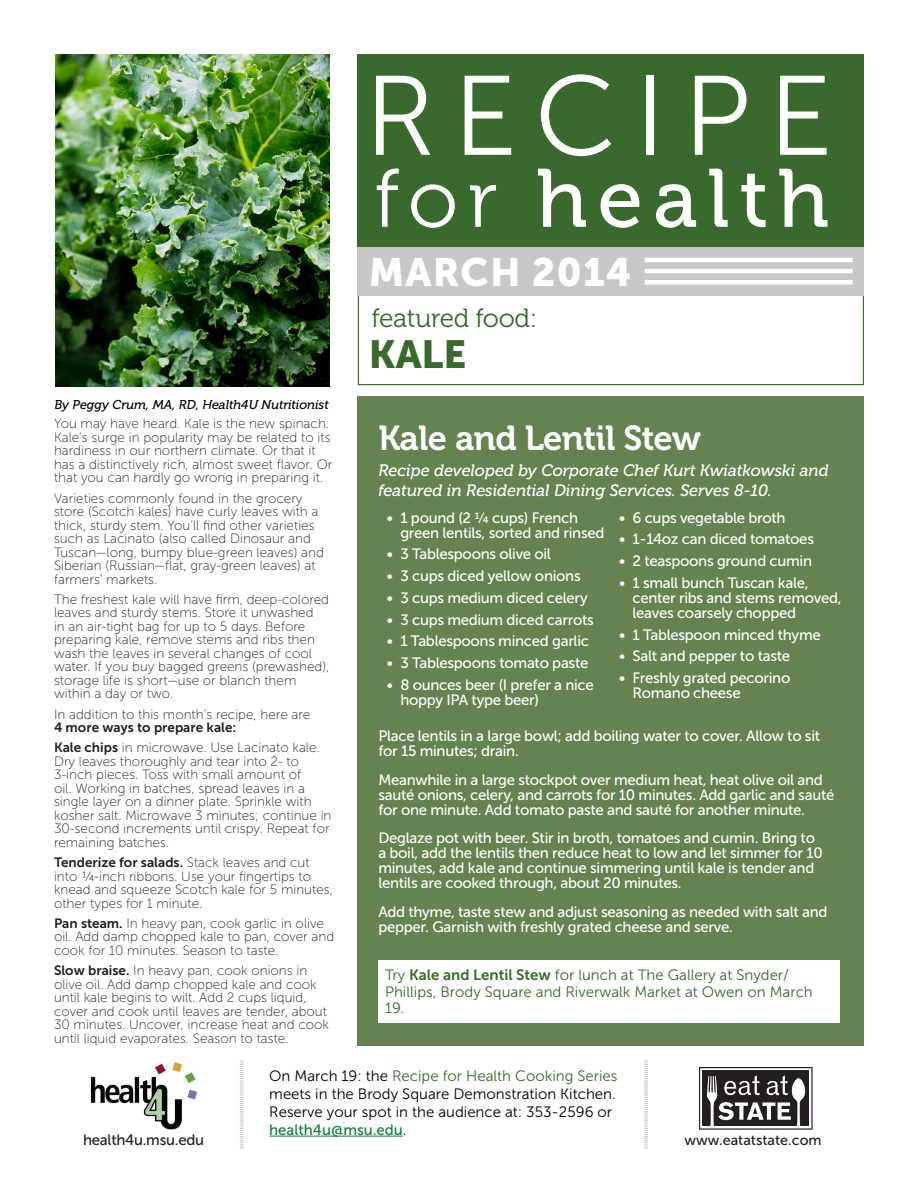
<style>
.page{position:relative;width:918px;height:1188px;background:#fff}
.page>*{position:absolute;margin:0;border:0;box-sizing:border-box;transform-origin:0 0}
.t1{font:112.5px "Museo Sans 300";letter-spacing:.16em;color:#fff}
.t2{font:82.35px "Museo 500";letter-spacing:.12em;color:#fff}
.t3{font:39.3px "Museo Sans 900";letter-spacing:.03em;color:#fff}
.t4{font:39px "Museo Sans 900";color:#39692c}
.t5{font:34.5px "Museo 700";letter-spacing:-.015em;color:#fff}
.heading_1{font:26.4px "Museo 300";letter-spacing:-.01em;color:#39692c}
.t6{font:italic 16.5px/19.8px "Museo 500";color:#fff}
.t7{font:15px/15px "Museo Sans 500";letter-spacing:-.02em;color:#fff}
.t8{font:15px/18px "Museo Sans 300";color:#000}
.t9{font:15px/16.5px "Museo Sans 300";color:#39692c}
.t10{font:15px "Museo Sans 500";letter-spacing:-.02em;color:#231f20}
.t11{font:14.4px "Museo Sans 500";color:#231f20}
.t12{font:13.5px/13.5px "Museo Sans 100";color:#231f20}
.t13{font:italic 12.75px "Museo 500";color:#000}
.s1{font-family:"Museo 300"}
.s2{font-family:"Museo Sans 700"}
.s3{color:#39692c}
.s4{font-family:"Museo Sans 500";color:#127c32}
</style>
<div class="page">
<div style="left:358px;top:290px;width:506px;height:95px;background:#fff;border:1px solid #39692c"></div>
<div style="left:357px;top:396px;width:507px;height:649px;background:#648350"></div>
<div style="left:357px;top:247px;width:507px;height:49px;background:#c7c8ca"></div>
<div style="left:357px;top:55px;width:507px;height:192px;background:#39692c"></div>
<svg style="left:240px;top:1060px;width:4px;height:89px"></svg>
<svg style="left:699px;top:1067px;width:114px;height:63px"></svg>
<img style="left:90px;top:1062px;width:107px;height:68px">
<img style="left:55px;top:54px;width:274px;height:333px">
<hr style="left:645px;top:258px;width:208px;height:4px;background:#fff">
<hr style="left:645px;top:269px;width:208px;height:4px;background:#fff">
<div style="left:645px;top:280px;width:208px;height:5px;background:#fff"></div>
<div style="left:378px;top:960px;width:462px;height:62px;background:#fff"></div>
<hr style="left:269px;top:1136px;width:134px;height:1px;background:#127c32">
<svg style="left:644px;top:1060px;width:4px;height:89px"></svg>
<p class="t1" style="left:364px;top:55px;width:470px">RECIPE</p>
<p class="t2" style="left:375px;top:153px;width:456px"><span class="s1">for</span> health</p>
<p class="t3" style="left:369px;top:250px;width:264px">MARCH 2014</p>
<p class="t13" style="left:54px;top:397px;width:276px">By Peggy Crum, MA, RD, Health4U Nutritionist</p>
<p class="t12" style="left:54px;top:417px;width:280px">You may have heard. Kale is the new spinach.<br>Kale’s surge in popularity may be related to its hardiness in our northern climate. Or that it has a distinctively rich, almost sweet flavor. Or that you can hardly go wrong in preparing it.</p>
<p class="t12" style="left:54px;top:491px;width:271px">Varieties commonly found in the grocery store (Scotch kales) have curly leaves with a thick, sturdy stem. You’ll find other varieties such as Lacinato (also called Dinosaur and Tuscan—long, bumpy blue-green leaves) and Siberian (Russian—flat, gray-green leaves) at farmers’ markets.</p>
<p class="t12" style="left:54px;top:593px;width:277px">The freshest kale will have firm, deep-colored leaves and sturdy stems. Store it unwashed<br>in an air-tight bag for up to 5 days. Before preparing kale, remove stems and ribs then wash the leaves in several changes of cool water. If you buy bagged greens (prewashed), storage life is short—use or blanch them within a day or two.</p>
<p class="t12" style="left:54px;top:707px;width:258px">In addition to this month’s recipe, here are<br><span class="s2">4 more ways to prepare kale:</span></p>
<p class="t12" style="left:54px;top:741px;width:279px"><span class="s2">Kale chips</span> in microwave. Use Lacinato kale.<br>Dry leaves thoroughly and tear into 2- to 3-inch pieces. Toss with small amount of<br>oil. Working in batches, spread leaves in a single layer on a dinner plate. Sprinkle with kosher salt. Microwave 3 minutes; continue in 30-second increments until crispy. Repeat for remaining batches.</p>
<p class="t12" style="left:54px;top:856px;width:280px"><span class="s2">Tenderize for salads.</span> Stack leaves and cut into ¼-inch ribbons. Use your fingertips to knead and squeeze Scotch kale for 5 minutes, other types for 1 minute.</p>
<p class="t12" style="left:54px;top:917px;width:282px"><span class="s2">Pan steam.</span> In heavy pan, cook garlic in olive oil. Add damp chopped kale to pan, cover and cook for 10 minutes. Season to taste.</p>
<p class="t12" style="left:54px;top:964px;width:276px"><span class="s2">Slow braise.</span> In heavy pan, cook onions in olive oil. Add damp chopped kale and cook until kale begins to wilt. Add 2 cups liquid, cover and cook until leaves are tender, about 30 minutes. Uncover, increase heat and cook until liquid evaporates. Season to taste.</p>
<p class="heading_1" style="left:372px;top:304px;width:167px">featured food:</p>
<p class="t4" style="left:369px;top:332px;width:99px">KALE</p>
<p class="t5" style="left:378px;top:419px;width:324px">Kale and Lentil Stew</p>
<p class="t6" style="left:378px;top:461px;width:452px">Recipe developed by Corporate Chef Kurt Kwiatkowski and featured in Residential Dining Services. Serves 8-10.</p>
<p class="t7" style="left:400px;top:510px;width:206px;text-indent:-14px">• 1 pound (2 ¼ cups) French green lentils, sorted and rinsed</p>
<p class="t7" style="left:387px;top:547px;width:166px">• 3 Tablespoons olive oil</p>
<p class="t7" style="left:387px;top:568px;width:195px">• 3 cups diced yellow onions</p>
<p class="t7" style="left:387px;top:590px;width:202px">• 3 cups medium diced celery</p>
<p class="t7" style="left:387px;top:612px;width:209px">• 3 cups medium diced carrots</p>
<p class="t7" style="left:387px;top:634px;width:204px">• 1 Tablespoons minced garlic</p>
<p class="t7" style="left:387px;top:655px;width:203px">• 3 Tablespoons tomato paste</p>
<p class="t7" style="left:400px;top:677px;width:195px;text-indent:-14px">• 8 ounces beer (I prefer a nice hoppy IPA type beer)</p>
<p class="t7" style="left:619px;top:510px;width:168px">• 6 cups vegetable broth</p>
<p class="t7" style="left:619px;top:532px;width:197px">• 1-14oz can diced tomatoes</p>
<p class="t7" style="left:619px;top:553px;width:195px">• 2 teaspoons ground cumin</p>
<p class="t7" style="left:633px;top:575px;width:211px;text-indent:-14px">• 1 small bunch Tuscan kale, center ribs and stems removed, leaves coarsely chopped</p>
<p class="t7" style="left:619px;top:627px;width:203px">• 1 Tablespoon minced thyme</p>
<p class="t7" style="left:619px;top:649px;width:173px">• Salt and pepper to taste</p>
<p class="t7" style="left:633px;top:670px;width:159px;text-indent:-14px">• Freshly grated pecorino<br>Romano cheese</p>
<p class="t7" style="left:378px;top:729px;width:443px">Place lentils in a large bowl; add boiling water to cover. Allow to sit for 15 minutes; drain.</p>
<p class="t7" style="left:378px;top:772px;width:458px">Meanwhile in a large stockpot over medium heat, heat olive oil and sauté onions, celery, and carrots for 10 minutes. Add garlic and sauté for one minute. Add tomato paste and sauté for another minute.</p>
<p class="t7" style="left:378px;top:831px;width:446px">Deglaze pot with beer. Stir in broth, tomatoes and cumin. Bring to a boil, add the lentils then reduce heat to low and let simmer for 10 minutes, add kale and continue simmering until kale is tender and lentils are cooked through, about 20 minutes.</p>
<p class="t7" style="left:378px;top:904px;width:451px">Add thyme, taste stew and adjust seasoning as needed with salt and pepper. Garnish with freshly grated cheese and serve.</p>
<p class="t9" style="left:385px;top:967px;width:429px">Try <span class="s2">Kale and Lentil Stew</span> for lunch at The Gallery at Snyder/<br>Phillips, Brody Square and Riverwalk Market at Owen on March<br>19.</p>
<p class="t8" style="left:269px;top:1067px;width:350px">On March 19: the <span class="s3">Recipe for Health Cooking Series </span>meets in the Brody Square Demonstration Kitchen.<br>Reserve your spot in the audience at: 353-2596 or <span class="s4">health4u@msu.edu</span>.</p>
<p class="t10" style="left:83px;top:1132px;width:123px">health4u.msu.edu</p>
<p class="t11" style="left:684px;top:1132px;width:139px">www.eatatstate.com</p>
</div>
